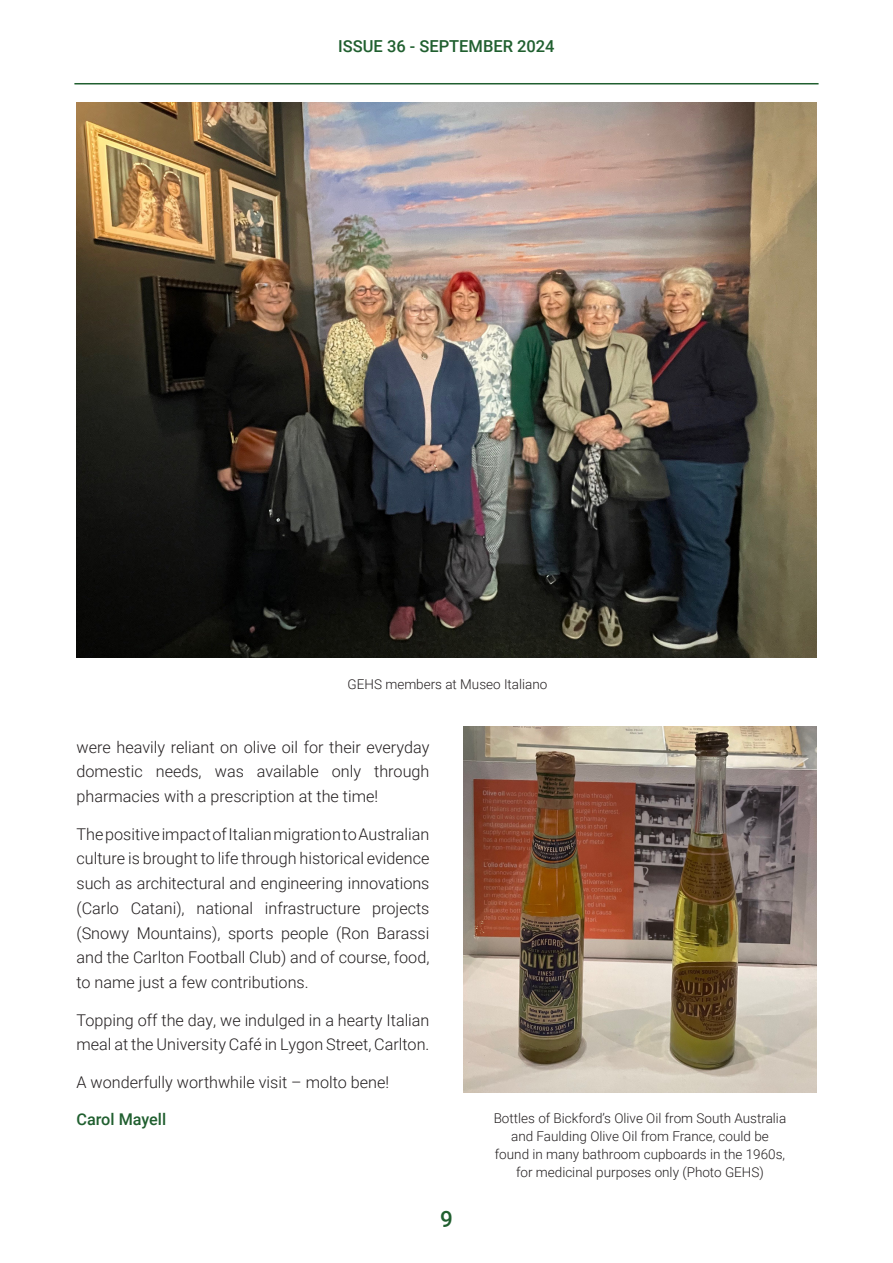
<style>
.page{position:relative;width:893px;height:1263px;background:#fff}
.page>*{position:absolute;margin:0;border:0;box-sizing:border-box;transform-origin:0 0}
.t1{font:500 22.5px "Roboto";color:#205f2f}
.t2{font:500 16.5px "Roboto";color:#205f2f}
.Body_Text{font:300 16.2px/24.8px "Roboto";color:#231f20;text-align:justify}
.Author_name{font:500 16.2px "Roboto";color:#205f2f}
.t3{font:300 13.5px/18px "Roboto";color:#231f20;text-align:center}
</style>
<div class="page">
<hr style="left:74px;top:83px;width:745px;height:1px;background:#205f2f">
<img style="left:77px;top:102px;width:739px;height:555px">
<img style="left:463px;top:726px;width:353px;height:366px">
<p class="t2" style="left:338px;top:35px;width:218px">ISSUE 36 - SEPTEMBER 2024</p>
<p class="t3" style="left:348px;top:674px;width:201px">GEHS members at Museo Italiano</p>
<p class="Body_Text" style="left:77px;top:734px;width:354px">were heavily reliant on olive oil for their everyday domestic needs, was available only through pharmacies with a prescription at the time!</p>
<p class="Body_Text" style="left:77px;top:821px;width:354px">The positive impact of Italian migration to Australian culture is brought to life through historical evidence such as architectural and engineering innovations (Carlo Catani), national infrastructure projects (Snowy Mountains), sports people (Ron Barassi and the Carlton Football Club) and of course, food, to name just a few contributions.</p>
<p class="Body_Text" style="left:77px;top:1007px;width:354px">Topping off the day, we indulged in a hearty Italian meal at the University Café in Lygon Street, Carlton.</p>
<p class="Body_Text" style="left:77px;top:1069px;width:314px">A wonderfully worthwhile visit – molto bene!</p>
<p class="Author_name" style="left:77px;top:1108px;width:91px">Carol Mayell</p>
<h1 class="t1" style="left:440px;top:1203px;width:14px">9</h1>
<p class="t3" style="left:494px;top:1109px;width:294px">Bottles of Bickford’s Olive Oil from South Australia and Faulding Olive Oil from France, could be found in many bathroom cupboards in the 1960s, for medicinal purposes only (Photo GEHS)</p>
</div>
